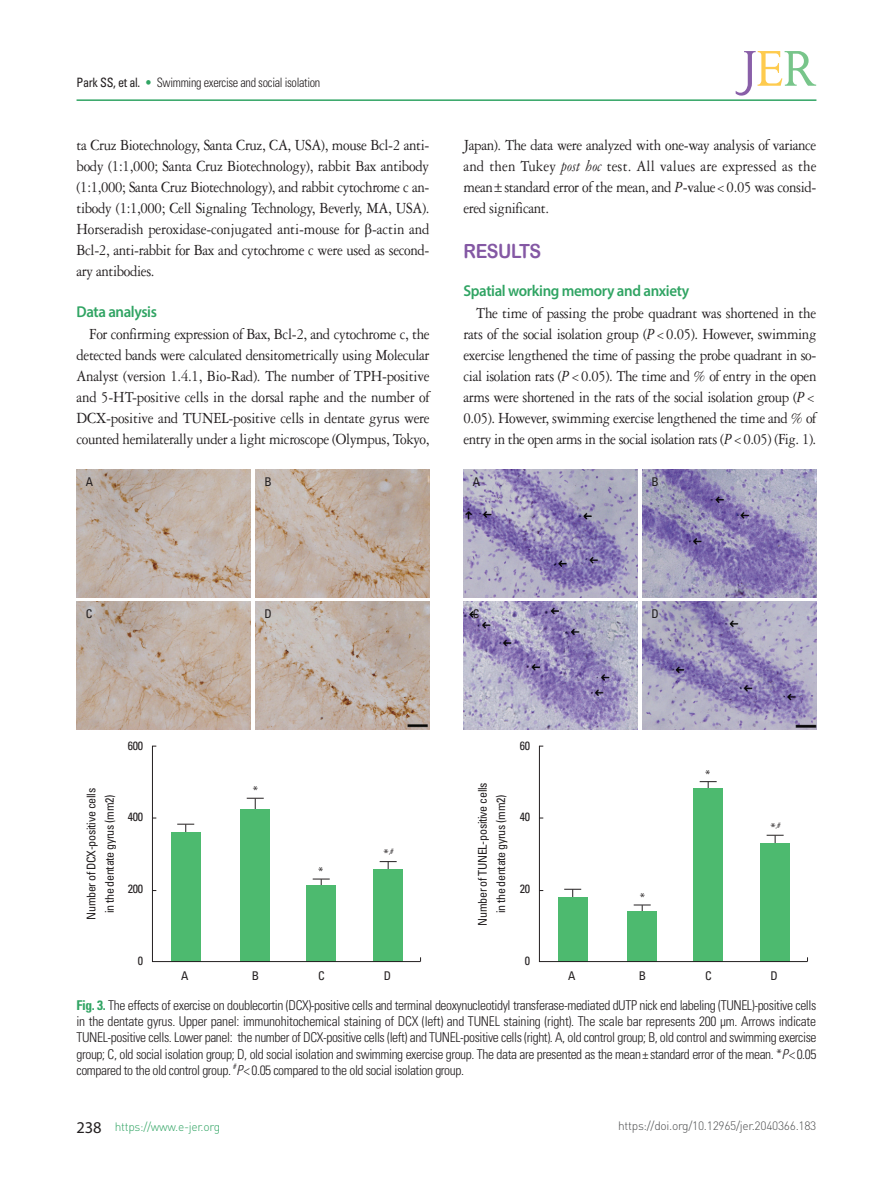
<style>
.page{position:relative;width:893px;height:1191px;background:#fff}
.page>*{position:absolute;margin:0;border:0;box-sizing:border-box;transform-origin:0 0}
.본문_대제목{font:19.5px "Arial Rounded MT Bold";letter-spacing:-.025em;color:#8458a4;scale:.9 1}
.본문_영문{font:16.5px/21px "Garamond 3 LT Std";letter-spacing:-.025em;color:#231f20;text-align:justify;scale:.9 1}
.본문_중제목{font:600 15.75px "Myriad Pro";letter-spacing:-.025em;color:#30a463;scale:.95 1}
.표제목_그림설명{font:300 condensed 13.5px/16.2px "Univers LT Std";letter-spacing:-.03em;color:#231f20;text-align:justify}
.t1{font:300 condensed 12.9px "Univers LT Std";letter-spacing:-.025em;color:#231f20;scale:.95 1}
.그림지문{font:condensed 12px/18.1px "Univers LT Std";letter-spacing:-.025em;color:#231f20;text-align:center}
.t2{font:300 12px "DIN Pro";letter-spacing:-.025em;color:#4b4c4d}
.t3{font:300 12px "DIN Pro";letter-spacing:-.025em;color:#30a463}
.표제목_그림설명-2{font:300 condensed 7.8px "Univers LT Std";color:#231f20}
.s1{font-weight:400}
.s2{color:#30a463}
.s3{font-family:"Times New Roman";font-size:14.85px}
.s4{font-style:italic}
.s5{font-family:"Minion Pro";font-size:15.3px}
.s6{font-size:13.5px}
.s7{font-weight:700;color:#30a463}
.s8{font-family:"Myriad Pro";font-weight:400;font-size:16.5px;color:#231f20}
</style>
<div class="page">
<hr style="left:77px;top:99px;width:739px;height:2px;background:#30a463">
<svg style="left:736px;top:51px;width:80px;height:45px"></svg>
<svg style="left:152px;top:745px;width:269px;height:217px"></svg>
<svg style="left:539px;top:745px;width:269px;height:217px"></svg>
<img style="left:77px;top:470px;width:174px;height:127px">
<img style="left:77px;top:601px;width:174px;height:128px">
<img style="left:255px;top:470px;width:174px;height:127px">
<img style="left:255px;top:601px;width:174px;height:128px">
<img style="left:463px;top:470px;width:175px;height:127px">
<img style="left:463px;top:601px;width:175px;height:128px">
<img style="left:642px;top:470px;width:174px;height:127px">
<img style="left:642px;top:601px;width:174px;height:128px">
<p class="t1" style="left:77px;top:74px;width:258px"><span class="s1">Park SS, et al.</span> <span class="s2">•</span> Swimming exercise and social isolation</p>
<p class="본문_영문" style="left:77px;top:134px;width:394px">ta Cruz Biotechnology, Santa Cruz, CA, USA), mouse Bcl-2 anti&shy;body (1:1,000; Santa Cruz Biotechnology), rabbit Bax antibody (1:1,000; Santa Cruz Biotechnology), and rabbit cytochrome c an&shy;tibody (1:1,000; Cell Signaling Technology, Beverly, MA, USA).<br>Horseradish peroxidase-conjugated anti-mouse for <span class="s3">β</span>-actin and Bcl-2, anti-rabbit for Bax and cytochrome c were used as second&shy;ary antibodies.</p>
<p class="본문_중제목" style="left:77px;top:302px;width:86px">Data analysis</p>
<p class="본문_영문" style="left:77px;top:323px;width:394px;text-indent:13px">For confirming expression of Bax, Bcl-2, and cytochrome c, the detected bands were calculated densitometrically using Molecular Analyst (version 1.4.1, Bio-Rad). The number of TPH-positive and 5-HT-positive cells in the dorsal raphe and the number of DCX-positive and TUNEL-positive cells in dentate gyrus were counted hemilaterally under a light microscope (Olympus, Tokyo,</p>
<p class="본문_영문" style="left:463px;top:134px;width:394px">Japan). The data were analyzed with one-way analysis of variance and then Tukey <span class="s4">post hoc</span> test. All values are expressed as the mean<span class="s5">±</span>standard error of the mean, and <span class="s4">P</span>-value&lt;0.05 was consid&shy;ered significant.</p>
<p class="본문_대제목" style="left:463px;top:239px;width:88px">RESULTS</p>
<p class="본문_중제목" style="left:463px;top:281px;width:239px">Spatial working memory and anxiety</p>
<p class="본문_영문" style="left:463px;top:302px;width:394px;text-indent:13px">The time of passing the probe quadrant was shortened in the rats of the social isolation group (<span class="s4">P</span>&lt;0.05). However, swimming exercise lengthened the time of passing the probe quadrant in so&shy;cial isolation rats (<span class="s4">P</span>&lt;0.05). The time and % of entry in the open arms were shortened in the rats of the social isolation group (<span class="s4">P</span>&lt; 0.05). However, swimming exercise lengthened the time and % of entry in the open arms in the social isolation rats (<span class="s4">P</span>&lt;0.05) (Fig. 1).</p>
<p class="그림지문" style="left:86px;top:473px;width:9px">A</p>
<p class="그림지문" style="left:264px;top:473px;width:9px">B</p>
<p class="그림지문" style="left:473px;top:473px;width:9px">A</p>
<p class="그림지문" style="left:651px;top:473px;width:9px">B</p>
<p class="그림지문" style="left:86px;top:604px;width:8px">C</p>
<p class="그림지문" style="left:128px;top:736px;width:17px">600</p>
<p class="그림지문" style="left:264px;top:604px;width:9px">D</p>
<p class="그림지문" style="left:473px;top:604px;width:8px">C</p>
<p class="그림지문" style="left:520px;top:736px;width:12px">60</p>
<p class="그림지문" style="left:651px;top:604px;width:9px">D</p>
<p class="표제목_그림설명" style="left:705px;top:766px;width:7px">*</p>
<p class="그림지문" style="left:82px;top:919px;width:133px;rotate:-90deg">Number of DCX-positive cells in the dentate gyrus (mm2)</p>
<p class="그림지문" style="left:473px;top:925px;width:145px;rotate:-90deg">Number of TUNEL-positive cells in the dentate gyrus (mm2)</p>
<p class="표제목_그림설명" style="left:252px;top:783px;width:7px">*</p>
<p class="그림지문" style="left:128px;top:808px;width:17px">400</p>
<p class="표제목_그림설명-2" style="left:383px;top:846px;width:12px"><span class="s6">*</span>,#</p>
<p class="표제목_그림설명" style="left:318px;top:864px;width:7px">*</p>
<p class="그림지문" style="left:128px;top:879px;width:17px">200</p>
<p class="그림지문" style="left:520px;top:808px;width:12px">40</p>
<p class="그림지문" style="left:520px;top:879px;width:12px">20</p>
<p class="그림지문" style="left:138px;top:951px;width:7px">0</p>
<p class="그림지문" style="left:525px;top:951px;width:7px">0</p>
<p class="표제목_그림설명" style="left:639px;top:890px;width:7px">*</p>
<p class="표제목_그림설명-2" style="left:770px;top:820px;width:12px"><span class="s6">*</span>,#</p>
<p class="그림지문" style="left:181px;top:966px;width:9px">A</p>
<p class="그림지문" style="left:252px;top:966px;width:9px">B</p>
<p class="그림지문" style="left:318px;top:966px;width:8px">C</p>
<p class="그림지문" style="left:384px;top:966px;width:9px">D</p>
<p class="그림지문" style="left:568px;top:966px;width:9px">A</p>
<p class="그림지문" style="left:639px;top:966px;width:9px">B</p>
<p class="그림지문" style="left:705px;top:966px;width:8px">C</p>
<p class="그림지문" style="left:771px;top:966px;width:9px">D</p>
<p class="표제목_그림설명" style="left:77px;top:997px;width:741px"><span class="s7">Fig. 3.</span> The effects of exercise on doublecortin (DCX)-positive cells and terminal deoxynucleotidyl transferase-mediated dUTP nick end labeling (TUNEL)-positive cells in the dentate gyrus. Upper panel: immunohitochemical staining of DCX (left) and TUNEL staining (right). The scale bar represents 200 μm. Arrows indicate TUNEL-positive cells. Lower panel: the number of DCX-positive cells (left) and TUNEL-positive cells (right). A, old control group; B, old control and swimming exercise group; C, old social isolation group; D, old social isolation and swimming exercise group. The data are presented as the mean± standard error of the mean. *<span class="s4">P</span>&lt; 0.05 compared to the old control group. <sup>#</sup><span class="s4">P</span>&lt; 0.05 compared to the old social isolation group.</p>
<p class="t3" style="left:77px;top:1118px;width:145px"><span class="s8">238</span> https://www.e-jer.org</p>
<p class="t2" style="left:618px;top:1118px;width:200px">https://doi.org/10.12965/jer.2040366.183</p>
</div>
